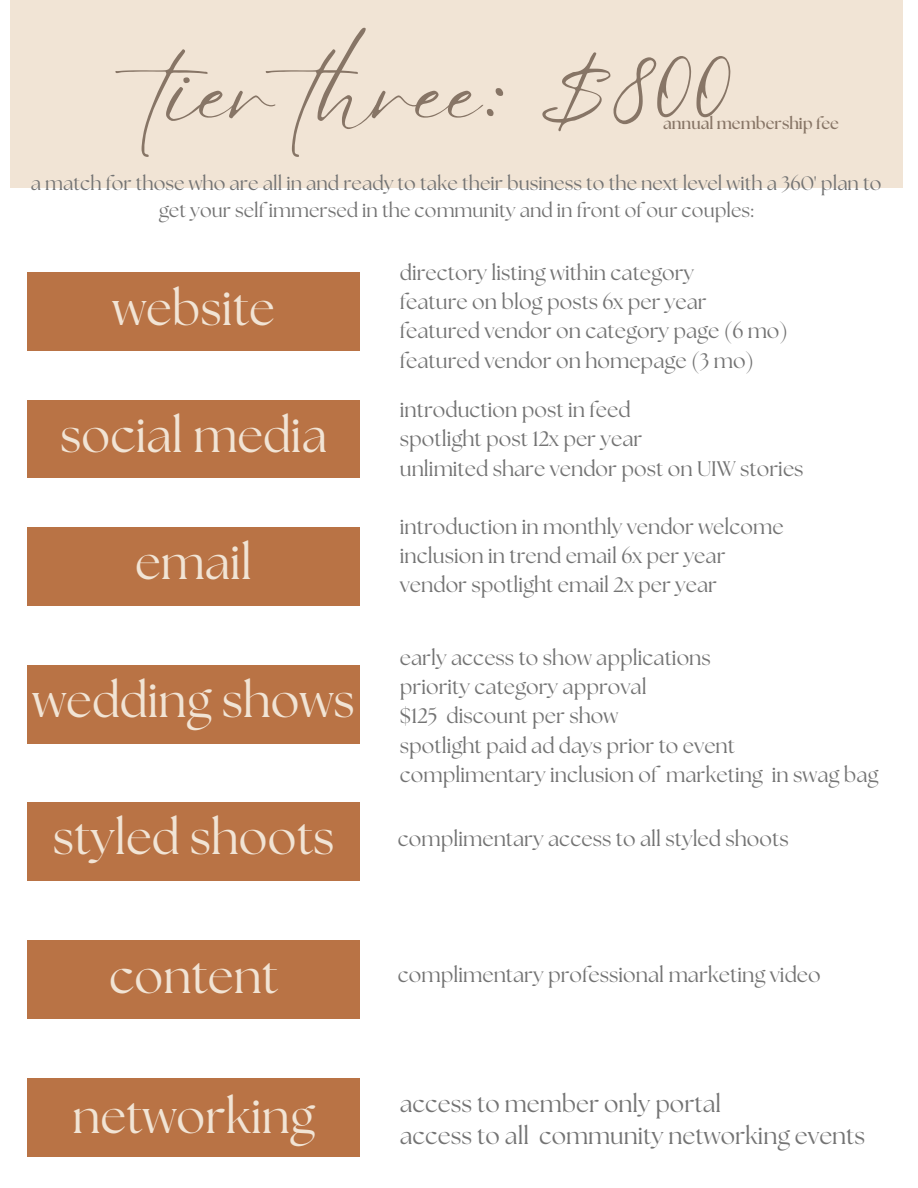
<style>
.page{position:relative;width:918px;height:1188px;background:#fff}
.page>*{position:absolute;margin:0;border:0;box-sizing:border-box;transform-origin:0 0}
.t1{font:96px "Eyesome Script";color:#877566}
.t2{font:48px "The Seasons";color:#f1e4d5}
.t3{font:24px "The Seasons";color:#737373}
.t4{font:21px "The Seasons";color:#737373}
.t5{font:19.5px/27px "The Seasons";color:#737373;text-align:center}
.t6{font:700 16.5px "The Seasons";color:#877566}
</style>
<div class="page">
<div style="left:10px;top:0;width:893px;height:188px;background:#f1e4d5"></div>
<div style="left:28px;top:273px;width:332px;height:78px;background:#b97345"></div>
<div style="left:28px;top:400px;width:332px;height:78px;background:#b97345"></div>
<div style="left:28px;top:527px;width:332px;height:78px;background:#b97345"></div>
<div style="left:28px;top:665px;width:332px;height:78px;background:#b97345"></div>
<div style="left:28px;top:803px;width:332px;height:78px;background:#b97345"></div>
<div style="left:28px;top:1078px;width:332px;height:79px;background:#b97345"></div>
<div style="left:28px;top:941px;width:332px;height:78px;background:#b97345"></div>
<p class="t1" style="left:152px;top:32px;width:583px">tier three: $800</p>
<p class="t5" style="left:31px;top:171px;width:852px">a match for those who are all in and ready to take their business to the next level with a 360' plan to get your self immersed in the community and in front of our couples:</p>
<p class="t6" style="left:663px;top:116px;width:177px">annual membership fee</p>
<p class="t2" style="left:112px;top:287px;width:164px">website</p>
<p class="t2" style="left:60px;top:414px;width:269px">social media</p>
<p class="t2" style="left:135px;top:540px;width:119px">email</p>
<p class="t2" style="left:32px;top:679px;width:324px">wedding shows</p>
<p class="t2" style="left:53px;top:816px;width:283px">styled shoots</p>
<p class="t4" style="left:400px;top:263px;width:296px">directory listing within category</p>
<p class="t4" style="left:400px;top:292px;width:308px">feature on blog posts 6x per year</p>
<p class="t4" style="left:400px;top:321px;width:390px">featured vendor on category page (6 mo)</p>
<p class="t4" style="left:400px;top:351px;width:356px">featured vendor on homepage (3 mo)</p>
<p class="t4" style="left:400px;top:400px;width:232px">introduction post in feed</p>
<p class="t4" style="left:400px;top:430px;width:244px">spotlight post 12x per year</p>
<p class="t4" style="left:400px;top:459px;width:405px">unlimited share vendor post on UIW stories</p>
<p class="t4" style="left:400px;top:517px;width:385px">introduction in monthly vendor welcome</p>
<p class="t4" style="left:400px;top:546px;width:327px">inclusion in trend email 6x per year</p>
<p class="t4" style="left:400px;top:575px;width:319px">vendor spotlight email 2x per year</p>
<p class="t4" style="left:400px;top:648px;width:313px">early access to show applications</p>
<p class="t4" style="left:400px;top:677px;width:248px">priority category approval</p>
<p class="t4" style="left:400px;top:707px;width:220px">$125 discount per show</p>
<p class="t4" style="left:400px;top:736px;width:337px">spotlight paid ad days prior to event</p>
<p class="t4" style="left:400px;top:765px;width:480px">complimentary inclusion of marketing in swag bag</p>
<p class="t4" style="left:398px;top:829px;width:392px">complimentary access to all styled shoots</p>
<p class="t2" style="left:109px;top:955px;width:171px">content</p>
<p class="t4" style="left:398px;top:966px;width:424px">complimentary professional marketing video</p>
<p class="t2" style="left:72px;top:1095px;width:244px">networking</p>
<p class="t3" style="left:400px;top:1093px;width:323px">access to member only portal</p>
<p class="t3" style="left:400px;top:1125px;width:467px">access to all community networking events</p>
</div>
